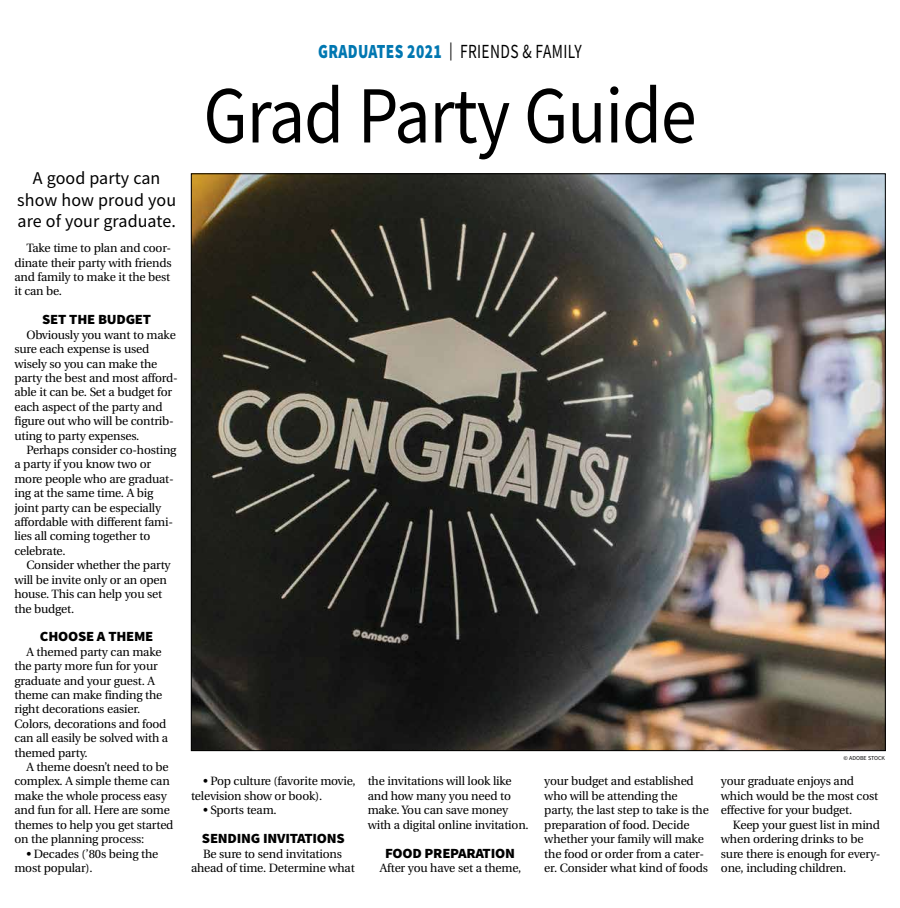
<style>
.page{position:relative;width:900px;height:908px;background:#fff}
.page>*{position:absolute;margin:0;border:0;box-sizing:border-box;transform-origin:0 0}
.t1{font:81px "Source Sans Pro";letter-spacing:-.015em;color:#000;scale:.89 1}
.t2{font:20px "Source Sans Pro";letter-spacing:.025em;color:#000;scale:.77 1}
.t3{font:18px/21.6px "Source Sans Pro";letter-spacing:.005em;color:#000;text-align:center}
.t4{font:900 14px "Source Sans Pro";letter-spacing:-.015em;color:#000;scale:1.05 1}
.t5{font:12px/14.4px "Utopia";letter-spacing:-.015em;color:#000}
.t6{font:6px "Source Sans Pro";color:#000}
.s1{font-weight:900;color:#0077b1}
.s2{font-size:18px}
</style>
<div class="page">
<img style="left:193px;top:175px;width:691px;height:573px">
<h3 class="t3" style="left:17px;top:167px;width:160px">A good party can show how proud you are of your graduate.</h3>
<p class="t5" style="left:14px;top:241px;width:159px;text-align:justify;text-indent:12px">Take time to plan and coor&shy;dinate their party with friends and family to make it the best it can be.</p>
<p class="t4" style="left:42px;top:310px;width:105px">SET THE BUDGET</p>
<p class="t5" style="left:14px;top:327px;width:165px;text-indent:12px">Obviously you want to make sure each expense is used wisely so you can make the party the best and most afford&shy;able it can be. Set a budget for each aspect of the party and figure out who will be contrib&shy;uting to party expenses.</p>
<p class="t5" style="left:14px;top:443px;width:164px;text-indent:12px">Perhaps consider co-hosting a party if you know two or more people who are graduat&shy;ing at the same time. A big joint party can be especially affordable with different fami&shy;lies all coming together to celebrate.</p>
<p class="t5" style="left:14px;top:558px;width:158px;text-indent:12px">Consider whether the party will be invite only or an open house. This can help you set the budget.</p>
<p class="t4" style="left:40px;top:626px;width:110px">CHOOSE A THEME</p>
<p class="t5" style="left:14px;top:644px;width:155px;text-indent:12px">A themed party can make the party more fun for your graduate and your guest. A theme can make finding the right decorations easier.<br>Colors, decorations and food can all easily be solved with a themed party.</p>
<p class="t5" style="left:14px;top:759px;width:161px;text-indent:12px">A theme doesn’t need to be complex. A simple theme can make the whole process easy and fun for all. Here are some themes to help you get started on the planning process:</p>
<p class="t5" style="left:14px;top:846px;width:146px;text-indent:12px">• Decades (’80s being the most popular).</p>
<h2 class="t2" style="left:318px;top:39px;width:344px"><span class="s1">GRADUATES 2021</span> <span class="s2">|</span> FRIENDS &amp; FAMILY</h2>
<h1 class="t1" style="left:203px;top:64px;width:556px">Grad Party Guide</h1>
<p class="t6" style="left:844px;top:754px;width:43px">© ADOBE STOCK</p>
<p class="t5" style="left:191px;top:774px;width:166px;text-indent:12px">• Pop culture (favorite movie, television show or book).</p>
<p class="t5" style="left:203px;top:803px;width:75px">• Sports team.</p>
<p class="t4" style="left:202px;top:828px;width:137px">SENDING INVITATIONS</p>
<p class="t5" style="left:191px;top:846px;width:165px;text-align:center">Be sure to send invitations ahead of time. Determine what</p>
<p class="t5" style="left:368px;top:774px;width:163px">the invitations will look like and how many you need to make. You can save money with a digital online invitation.</p>
<p class="t4" style="left:385px;top:842px;width:125px">FOOD PREPARATION</p>
<p class="t5" style="left:380px;top:860px;width:143px">After you have set a theme,</p>
<p class="t5" style="left:544px;top:774px;width:166px">your budget and established who will be attending the party, the last step to take is the preparation of food. Decide whether your family will make the food or order from a cater&shy;er. Consider what kind of foods</p>
<p class="t5" style="left:721px;top:774px;width:159px">your graduate enjoys and which would be the most cost effective for your budget.</p>
<p class="t5" style="left:721px;top:817px;width:161px;text-indent:12px">Keep your guest list in mind when ordering drinks to be sure there is enough for every&shy;one, including children.</p>
</div>
